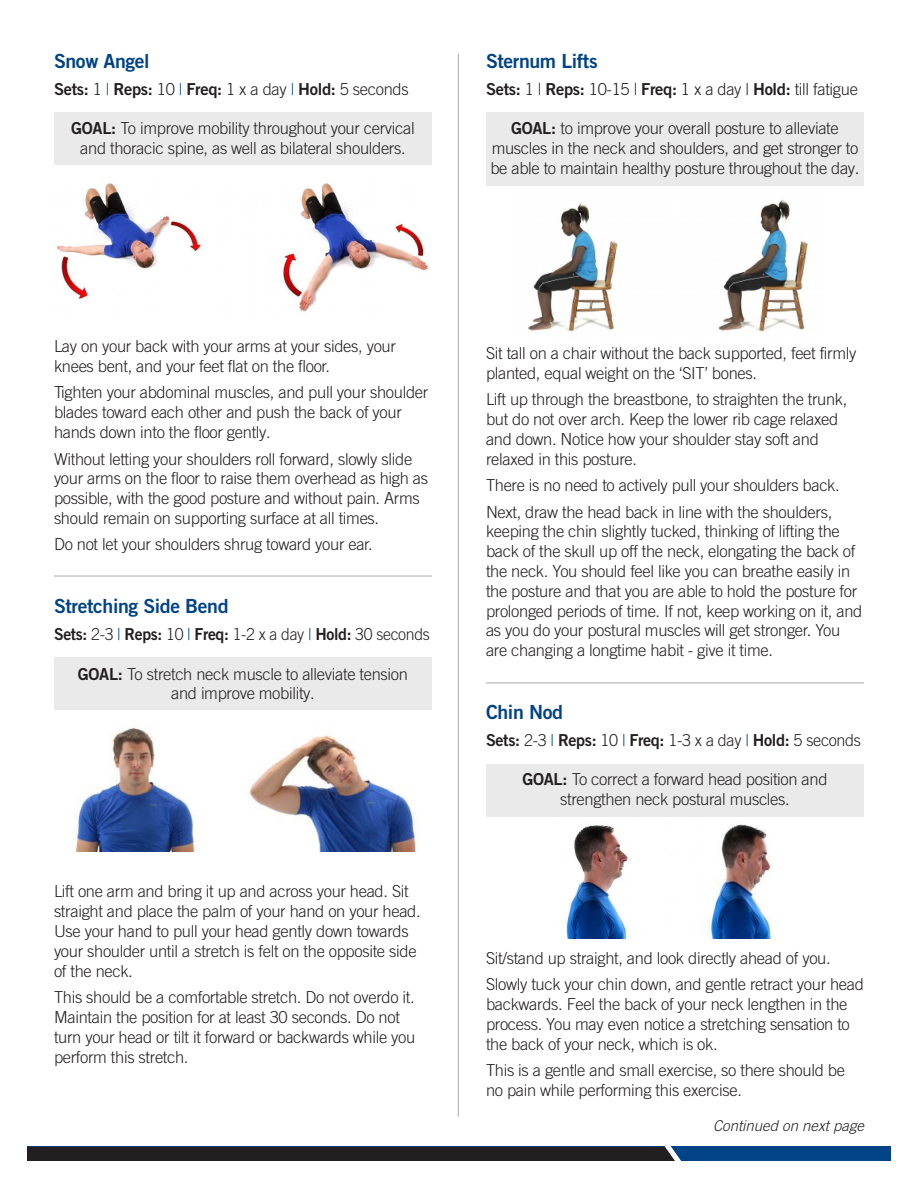
<style>
.page{position:relative;width:918px;height:1188px;background:#fff}
.page>*{position:absolute;margin:0;border:0;box-sizing:border-box;transform-origin:0 0}
.t1{font:19.5px "Trade Gothic LT Pro Bd 2";letter-spacing:-.02em;color:#004386}
.t2{font:300 16.5px/19.8px "Trade Gothic LT Pro";letter-spacing:-.02em;color:#231f20}
.t3{font:300 16.5px "Trade Gothic LT Pro";letter-spacing:-.02em;color:#231f20;scale:.96 1}
.t4{font:16.5px "Trade Gothic LT Pro Bd 2";letter-spacing:-.02em;color:#231f20}
.t5{font:italic 300 15px "Trade Gothic LT Pro";color:#231f20}
.s1{font-family:"Trade Gothic LT Pro";font-weight:300}
.s2{font-family:"Trade Gothic LT Pro";font-weight:300;color:#004386}
.s3{font-family:"Trade Gothic LT Pro Bd 2";font-weight:400}
.s4{color:#004386}
</style>
<div class="page">
<div style="left:486px;top:764px;width:378px;height:52px;background:#eaeaeb"></div>
<div style="left:486px;top:112px;width:378px;height:74px;background:#eaeaeb"></div>
<div style="left:54px;top:657px;width:378px;height:53px;background:#eaeaeb"></div>
<div style="left:54px;top:112px;width:378px;height:53px;background:#eaeaeb"></div>
<div style="left:27px;top:1147px;width:864px;height:14px;background:#004386"></div>
<svg style="left:27px;top:1146px;width:665px;height:15px;background:#21242a"></svg>
<img style="left:56px;top:183px;width:373px;height:129px">
<img style="left:528px;top:200px;width:280px;height:133px">
<img style="left:566px;top:824px;width:205px;height:115px">
<img style="left:73px;top:727px;width:348px;height:124px">
<hr style="left:54px;top:576px;width:378px;height:1px;background:#a6a9ac">
<hr style="left:458px;top:54px;width:1px;height:1063px;background:#a6a9ac">
<hr style="left:486px;top:683px;width:378px;height:1px;background:#a6a9ac">
<p class="t1" style="left:54px;top:49px;width:97px">Snow Angel</p>
<p class="t4" style="left:54px;top:79px;width:356px">Sets: <span class="s1">1</span> <span class="s2">|</span> Reps: <span class="s1">10</span> <span class="s2">|</span> Freq: <span class="s1">1 x a day</span> <span class="s2">|</span> Hold: <span class="s1">5 seconds</span></p>
<p class="t2" style="left:71px;top:118px;width:345px;text-align:center"><span class="s3">GOAL:</span> To improve mobility throughout your cervical and thoracic spine, as well as bilateral shoulders.</p>
<p class="t1" style="left:486px;top:49px;width:113px">Sternum Lifts</p>
<p class="t2" style="left:486px;top:79px;width:373px"><span class="s3">Sets:</span> 1 | <span class="s3">Reps:</span> 10-15 | <span class="s3">Freq:</span> 1 x a day | <span class="s3">Hold:</span> till fatigue</p>
<p class="t2" style="left:490px;top:118px;width:371px;text-align:center"><span class="s3">GOAL:</span> to improve your overall posture to alleviate muscles in the neck and shoulders, and get stronger to be able to maintain healthy posture throughout the day.</p>
<p class="t2" style="left:54px;top:336px;width:343px">Lay on your back with your arms at your sides, your knees bent, and your feet flat on the floor.</p>
<p class="t2" style="left:54px;top:382px;width:376px">Tighten your abdominal muscles, and pull your shoulder blades toward each other and push the back of your hands down into the floor gently.</p>
<p class="t2" style="left:54px;top:449px;width:376px">Without letting your shoulders roll forward, slowly slide your arms on the floor to raise them overhead as high as possible, with the good posture and without pain. Arms should remain on supporting surface at all times.</p>
<p class="t2" style="left:54px;top:535px;width:320px">Do not let your shoulders shrug toward your ear.</p>
<p class="t1" style="left:54px;top:594px;width:176px">Stretching Side Bend</p>
<p class="t3" style="left:54px;top:624px;width:393px"><span class="s3">Sets:</span> 2-3 <span class="s4">|</span> <span class="s3">Reps:</span> 10 <span class="s4">|</span> <span class="s3">Freq:</span> 1-2 x a day <span class="s4">|</span> <span class="s3">Hold:</span> 30 seconds</p>
<p class="t2" style="left:78px;top:664px;width:332px"><span class="s3">GOAL:</span> To stretch neck muscle to alleviate tension</p>
<p class="t2" style="left:171px;top:683px;width:145px">and improve mobility.</p>
<p class="t2" style="left:54px;top:881px;width:368px">Lift one arm and bring it up and across your head. Sit straight and place the palm of your hand on your head.<br>Use your hand to pull your head gently down towards your shoulder until a stretch is felt on the opposite side of the neck.</p>
<p class="t2" style="left:54px;top:987px;width:363px">This should be a comfortable stretch. Do not overdo it.<br>Maintain the position for at least 30 seconds. Do not turn your head or tilt it forward or backwards while you perform this stretch.</p>
<p class="t2" style="left:486px;top:343px;width:372px">Sit tall on a chair without the back supported, feet firmly planted, equal weight on the ‘SIT’ bones.</p>
<p class="t2" style="left:486px;top:389px;width:363px">Lift up through the breastbone, to straighten the trunk, but do not over arch. Keep the lower rib cage relaxed and down. Notice how your shoulder stay soft and relaxed in this posture.</p>
<p class="t2" style="left:486px;top:475px;width:355px">There is no need to actively pull your shoulders back.</p>
<p class="t2" style="left:486px;top:502px;width:378px">Next, draw the head back in line with the shoulders, keeping the chin slightly tucked, thinking of lifting the back of the skull up off the neck, elongating the back of the neck. You should feel like you can breathe easily in the posture and that you are able to hold the posture for prolonged periods of time. If not, keep working on it, and as you do your postural muscles will get stronger. You are changing a longtime habit - give it time.</p>
<p class="t1" style="left:486px;top:700px;width:78px">Chin Nod</p>
<p class="t2" style="left:486px;top:730px;width:377px"><span class="s3">Sets:</span> 2-3 <span class="s4">|</span> <span class="s3">Reps:</span> 10 <span class="s4">|</span> <span class="s3">Freq:</span> 1-3 x a day <span class="s4">|</span> <span class="s3">Hold:</span> 5 seconds</p>
<p class="t2" style="left:522px;top:769px;width:307px;text-align:center"><span class="s3">GOAL:</span> To correct a forward head position and strengthen neck postural muscles.</p>
<p class="t2" style="left:486px;top:948px;width:346px">Sit/stand up straight, and look directly ahead of you.</p>
<p class="t2" style="left:486px;top:974px;width:379px">Slowly tuck your chin down, and gentle retract your head backwards. Feel the back of your neck lengthen in the process. You may even notice a stretching sensation to the back of your neck, which is ok.</p>
<p class="t2" style="left:486px;top:1060px;width:360px">This is a gentle and small exercise, so there should be no pain while performing this exercise.</p>
<p class="t5" style="left:713px;top:1117px;width:152px">Continued on next page</p>
</div>
